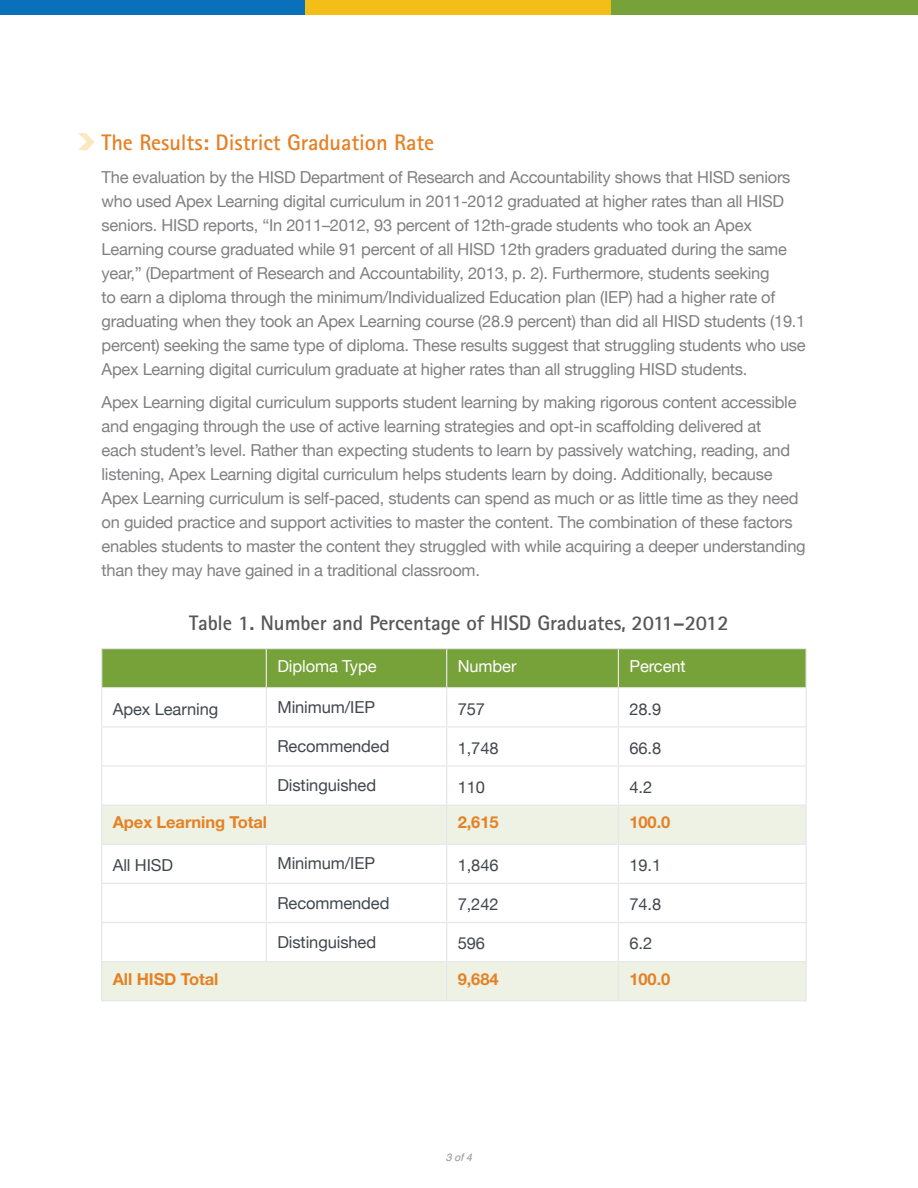
<style>
.page{position:relative;width:918px;height:1188px;background:#fff}
.page>*{position:absolute;margin:0;border:0;box-sizing:border-box;transform-origin:0 0}
.Body_Copy{font:700 22.5px "Rotis Sans Serif";letter-spacing:-.005em;color:#e58124}
.Body_Copy-2{font:700 21px "Rotis Sans Serif";letter-spacing:-.005em;color:#575659}
.Body_Copy-3{font:16.5px/24px "Helvetica Neue";letter-spacing:-.015em;color:#808083}
.Body_Copy-4{font:16.5px "Helvetica Neue";letter-spacing:-.005em;color:#41474d}
.Body_Copy-5{font:700 16.5px "Helvetica Neue LT Std";letter-spacing:-.005em;color:#e58124}
.Body_Copy-6{font:16.5px "Helvetica Neue";letter-spacing:-.005em;color:#fff}
.t1{font:italic 10.5px "Helvetica";color:#959599}
</style>
<div class="page">
<svg style="left:78px;top:133px;width:16px;height:18px"></svg>
<div style="left:0;top:0;width:306px;height:14px;background:#0970b9"></div>
<div style="left:306px;top:0;width:306px;height:14px;background:#f3be18"></div>
<div style="left:612px;top:0;width:306px;height:14px;background:#77a139"></div>
<div style="left:102px;top:649px;width:704px;height:38px;background:#77a139"></div>
<svg style="left:102px;top:688px;width:704px;height:117px"></svg>
<svg style="left:102px;top:806px;width:704px;height:194px"></svg>
<hr style="left:101px;top:649px;width:1px;height:39px;background:#e6e7e9">
<hr style="left:266px;top:649px;width:1px;height:38px;background:#e6e7e9">
<hr style="left:101px;top:688px;width:1px;height:38px;background:#e6e7e9">
<hr style="left:266px;top:688px;width:1px;height:38px;background:#e6e7e9">
<hr style="left:101px;top:727px;width:1px;height:38px;background:#e6e7e9">
<hr style="left:266px;top:727px;width:1px;height:38px;background:#e6e7e9">
<hr style="left:101px;top:767px;width:1px;height:38px;background:#e6e7e9">
<hr style="left:266px;top:767px;width:1px;height:38px;background:#e6e7e9">
<hr style="left:101px;top:806px;width:1px;height:38px;background:#e6e7e9">
<hr style="left:101px;top:845px;width:1px;height:38px;background:#e6e7e9">
<hr style="left:266px;top:845px;width:1px;height:38px;background:#e6e7e9">
<hr style="left:101px;top:884px;width:1px;height:38px;background:#e6e7e9">
<hr style="left:266px;top:884px;width:1px;height:38px;background:#e6e7e9">
<hr style="left:101px;top:923px;width:1px;height:38px;background:#e6e7e9">
<hr style="left:266px;top:923px;width:1px;height:38px;background:#e6e7e9">
<hr style="left:101px;top:648px;width:165px;height:1px;background:#e6e7e9">
<hr style="left:266px;top:648px;width:181px;height:1px;background:#e6e7e9">
<hr style="left:447px;top:648px;width:171px;height:1px;background:#e6e7e9">
<hr style="left:618px;top:648px;width:189px;height:1px;background:#e6e7e9">
<hr style="left:101px;top:726px;width:165px;height:1px;background:#e6e7e9">
<hr style="left:266px;top:726px;width:181px;height:1px;background:#e6e7e9">
<hr style="left:447px;top:726px;width:171px;height:1px;background:#e6e7e9">
<hr style="left:618px;top:726px;width:189px;height:1px;background:#e6e7e9">
<hr style="left:101px;top:765px;width:165px;height:2px;background:#e6e7e9">
<hr style="left:266px;top:765px;width:181px;height:2px;background:#e6e7e9">
<hr style="left:447px;top:765px;width:171px;height:2px;background:#e6e7e9">
<hr style="left:618px;top:765px;width:189px;height:2px;background:#e6e7e9">
<hr style="left:101px;top:805px;width:165px;height:1px;background:#e6e7e9">
<hr style="left:266px;top:805px;width:181px;height:1px;background:#e6e7e9">
<hr style="left:447px;top:805px;width:171px;height:1px;background:#e6e7e9">
<hr style="left:618px;top:805px;width:189px;height:1px;background:#e6e7e9">
<hr style="left:101px;top:844px;width:166px;height:1px;background:#e6e7e9">
<hr style="left:446px;top:844px;width:172px;height:1px;background:#e6e7e9">
<hr style="left:618px;top:844px;width:189px;height:1px;background:#e6e7e9">
<hr style="left:101px;top:883px;width:165px;height:1px;background:#e6e7e9">
<hr style="left:266px;top:883px;width:181px;height:1px;background:#e6e7e9">
<hr style="left:447px;top:883px;width:171px;height:1px;background:#e6e7e9">
<hr style="left:618px;top:883px;width:189px;height:1px;background:#e6e7e9">
<hr style="left:101px;top:922px;width:165px;height:1px;background:#e6e7e9">
<hr style="left:266px;top:922px;width:181px;height:1px;background:#e6e7e9">
<hr style="left:447px;top:922px;width:171px;height:1px;background:#e6e7e9">
<hr style="left:618px;top:922px;width:189px;height:1px;background:#e6e7e9">
<hr style="left:446px;top:649px;width:1px;height:38px;background:#e6e7e9">
<hr style="left:618px;top:649px;width:1px;height:38px;background:#e6e7e9">
<hr style="left:806px;top:649px;width:1px;height:39px;background:#e6e7e9">
<hr style="left:446px;top:688px;width:1px;height:38px;background:#e6e7e9">
<hr style="left:618px;top:688px;width:1px;height:38px;background:#e6e7e9">
<hr style="left:806px;top:688px;width:1px;height:38px;background:#e6e7e9">
<hr style="left:446px;top:727px;width:1px;height:38px;background:#e6e7e9">
<hr style="left:618px;top:727px;width:1px;height:38px;background:#e6e7e9">
<hr style="left:806px;top:727px;width:1px;height:38px;background:#e6e7e9">
<hr style="left:446px;top:767px;width:1px;height:38px;background:#e6e7e9">
<hr style="left:618px;top:767px;width:1px;height:38px;background:#e6e7e9">
<hr style="left:806px;top:767px;width:1px;height:38px;background:#e6e7e9">
<hr style="left:446px;top:806px;width:1px;height:38px;background:#e6e7e9">
<hr style="left:618px;top:806px;width:1px;height:38px;background:#e6e7e9">
<hr style="left:806px;top:806px;width:1px;height:38px;background:#e6e7e9">
<hr style="left:446px;top:845px;width:1px;height:38px;background:#e6e7e9">
<hr style="left:618px;top:845px;width:1px;height:38px;background:#e6e7e9">
<hr style="left:806px;top:845px;width:1px;height:38px;background:#e6e7e9">
<hr style="left:446px;top:884px;width:1px;height:38px;background:#e6e7e9">
<hr style="left:618px;top:884px;width:1px;height:38px;background:#e6e7e9">
<hr style="left:806px;top:884px;width:1px;height:38px;background:#e6e7e9">
<hr style="left:446px;top:923px;width:1px;height:38px;background:#e6e7e9">
<hr style="left:618px;top:923px;width:1px;height:38px;background:#e6e7e9">
<hr style="left:806px;top:923px;width:1px;height:38px;background:#e6e7e9">
<hr style="left:102px;top:687px;width:164px;height:1px;background:#e6e7e9">
<hr style="left:266px;top:687px;width:181px;height:1px;background:#e6e7e9">
<hr style="left:447px;top:687px;width:171px;height:1px;background:#e6e7e9">
<hr style="left:618px;top:687px;width:188px;height:1px;background:#e6e7e9">
<hr style="left:267px;top:844px;width:179px;height:1px;background:#e6e7e9">
<hr style="left:101px;top:961px;width:165px;height:1px;background:#e6e7e9">
<hr style="left:101px;top:962px;width:1px;height:38px;background:#e6e7e9">
<hr style="left:266px;top:961px;width:181px;height:1px;background:#e6e7e9">
<hr style="left:101px;top:1000px;width:165px;height:1px;background:#e6e7e9">
<hr style="left:266px;top:1000px;width:181px;height:1px;background:#e6e7e9">
<hr style="left:447px;top:961px;width:171px;height:1px;background:#e6e7e9">
<hr style="left:446px;top:962px;width:1px;height:38px;background:#e6e7e9">
<hr style="left:447px;top:1000px;width:171px;height:1px;background:#e6e7e9">
<hr style="left:618px;top:961px;width:189px;height:1px;background:#e6e7e9">
<hr style="left:618px;top:962px;width:1px;height:38px;background:#e6e7e9">
<hr style="left:806px;top:962px;width:1px;height:38px;background:#e6e7e9">
<hr style="left:618px;top:1000px;width:189px;height:1px;background:#e6e7e9">
<p class="Body_Copy" style="left:102px;top:128px;width:334px">The Results: District Graduation Rate</p>
<p class="Body_Copy-3" style="left:102px;top:166px;width:706px">The evaluation by the HISD Department of Research and Accountability shows that HISD seniors who used Apex Learning digital curriculum in 2011-2012 graduated at higher rates than all HISD seniors. HISD reports, “In 2011–2012, 93 percent of 12th-grade students who took an Apex Learning course graduated while 91 percent of all HISD 12th graders graduated during the same year,” (Department of Research and Accountability, 2013, p. 2). Furthermore, students seeking<br>to earn a diploma through the minimum/Individualized Education plan (IEP) had a higher rate of graduating when they took an Apex Learning course (28.9 percent) than did all HISD students (19.1 percent) seeking the same type of diploma. These results suggest that struggling students who use Apex Learning digital curriculum graduate at higher rates than all struggling HISD students.</p>
<p class="Body_Copy-3" style="left:102px;top:391px;width:706px">Apex Learning digital curriculum supports student learning by making rigorous content accessible and engaging through the use of active learning strategies and opt-in scaffolding delivered at<br>each student’s level. Rather than expecting students to learn by passively watching, reading, and listening, Apex Learning digital curriculum helps students learn by doing. Additionally, because Apex Learning curriculum is self-paced, students can spend as much or as little time as they need on guided practice and support activities to master the content. The combination of these factors enables students to master the content they struggled with while acquiring a deeper understanding than they may have gained in a traditional classroom.</p>
<p class="Body_Copy-2" style="left:189px;top:610px;width:541px">Table 1. Number and Percentage of HISD Graduates, 2011–2012</p>
<p class="Body_Copy-6" style="left:277px;top:654px;width:101px">Diploma Type</p>
<p class="Body_Copy-6" style="left:458px;top:655px;width:60px">Number</p>
<p class="Body_Copy-6" style="left:629px;top:655px;width:58px">Percent</p>
<p class="Body_Copy-4" style="left:113px;top:697px;width:107px">Apex Learning</p>
<p class="Body_Copy-4" style="left:277px;top:695px;width:99px">Minimum/IEP</p>
<p class="Body_Copy-4" style="left:458px;top:697px;width:29px">757</p>
<p class="Body_Copy-4" style="left:629px;top:697px;width:33px">28.9</p>
<p class="Body_Copy-4" style="left:277px;top:734px;width:114px">Recommended</p>
<p class="Body_Copy-4" style="left:458px;top:736px;width:42px">1,748</p>
<p class="Body_Copy-4" style="left:629px;top:736px;width:33px">66.8</p>
<p class="Body_Copy-4" style="left:277px;top:773px;width:100px">Distinguished</p>
<p class="Body_Copy-4" style="left:458px;top:775px;width:29px">110</p>
<p class="Body_Copy-4" style="left:629px;top:775px;width:24px">4.2</p>
<p class="Body_Copy-5" style="left:113px;top:812px;width:156px">Apex Learning Total</p>
<p class="Body_Copy-5" style="left:458px;top:812px;width:42px">2,615</p>
<p class="Body_Copy-5" style="left:629px;top:812px;width:42px">100.0</p>
<p class="Body_Copy-4" style="left:113px;top:853px;width:62px">All HISD</p>
<p class="Body_Copy-4" style="left:277px;top:852px;width:99px">Minimum/IEP</p>
<p class="Body_Copy-4" style="left:458px;top:853px;width:42px">1,846</p>
<p class="Body_Copy-4" style="left:629px;top:853px;width:33px">19.1</p>
<p class="Body_Copy-4" style="left:277px;top:891px;width:114px">Recommended</p>
<p class="Body_Copy-4" style="left:458px;top:892px;width:42px">7,242</p>
<p class="Body_Copy-4" style="left:629px;top:892px;width:33px">74.8</p>
<p class="Body_Copy-4" style="left:277px;top:930px;width:100px">Distinguished</p>
<p class="Body_Copy-4" style="left:458px;top:932px;width:29px">596</p>
<p class="Body_Copy-4" style="left:629px;top:932px;width:24px">6.2</p>
<p class="Body_Copy-5" style="left:113px;top:968px;width:107px">All HISD Total</p>
<p class="Body_Copy-5" style="left:458px;top:968px;width:42px">9,684</p>
<p class="Body_Copy-5" style="left:629px;top:968px;width:42px">100.0</p>
<p class="t1" style="left:446px;top:1149px;width:28px">3 of 4</p>
</div>
